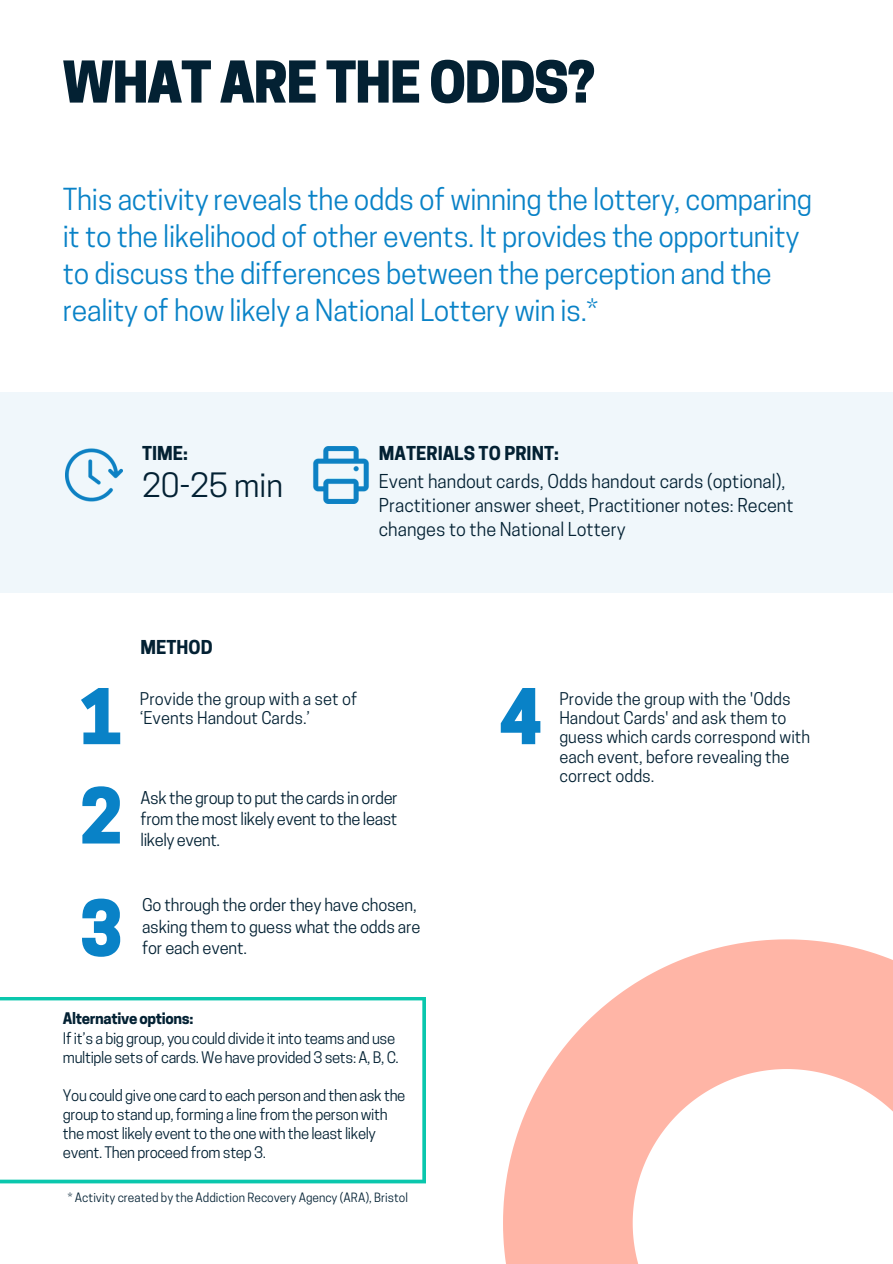
<style>
.page{position:relative;width:893px;height:1264px;background:#fff}
.page>*{position:absolute;margin:0;border:0;box-sizing:border-box;transform-origin:0 0}
.t1{font:800 72px "Cooper Hewitt";color:#0982c7}
.t2{font:800 54px "Cooper Hewitt";letter-spacing:-.025em;color:#032133}
.t3{font:31.5px "Cooper Hewitt";color:#032133}
.t4{font:28.5px/37.2px "Cooper Hewitt";letter-spacing:-.01em;color:#0982c7}
.t5{font:18px/23.7px "Cooper Hewitt";color:#032133}
.t6{font:700 18px "Cooper Hewitt";color:#032133}
.t7{font:16.5px/19.2px "Cooper Hewitt";color:#032133}
.t8{font:15px/19.2px "Cooper Hewitt";letter-spacing:-.025em;color:#032133}
.t9{font:12px "Cooper Hewitt";color:#032133}
.s1{font-weight:700}
</style>
<div class="page">
<div style="left:0;top:392px;width:892px;height:201px;background:#f0f7fb"></div>
<svg style="left:0;top:997px;width:426px;height:186px"></svg>
<img style="left:313px;top:446px;width:56px;height:57px">
<img style="left:65px;top:448px;width:58px;height:54px">
<svg style="left:503px;top:939px;width:389px;height:324px;fill:#ffb5a6"></svg>
<h5 class="t2" style="left:62px;top:62px;width:534px">WHAT ARE THE ODDS?</h5>
<p class="t4" style="left:63px;top:184px;width:751px">This activity reveals the odds of winning the lottery, comparing it to the likelihood of other events. It provides the opportunity to discuss the differences between the perception and the reality of how likely a National Lottery win is.*</p>
<h4 class="t6" style="left:142px;top:447px;width:47px">TIME:</h4>
<p class="t6" style="left:379px;top:447px;width:181px">MATERIALS TO PRINT:</p>
<h4 class="t3" style="left:142px;top:474px;width:142px">20-25 min</h4>
<p class="t5" style="left:379px;top:472px;width:416px">Event handout cards, Odds handout cards (optional),<br>Practitioner answer sheet, Practitioner notes: Recent changes to the National Lottery</p>
<p class="t6" style="left:141px;top:641px;width:73px">METHOD</p>
<h3 class="t1" style="left:79px;top:690px;width:45px">1</h3>
<p class="t1" style="left:499px;top:690px;width:45px">4</p>
<h4 class="t7" style="left:140px;top:691px;width:219px">Provide the group with a set of ‘Events Handout Cards.’</h4>
<h3 class="t7" style="left:559px;top:691px;width:252px">Provide the group with the 'Odds<br>Handout Cards' and ask them to guess which cards correspond with each event, before revealing the correct odds.</h3>
<p class="t7" style="left:141px;top:789px;width:258px;line-height:21.3px;text-align:justify">Ask the group to put the cards in order from the most likely event to the least likely event.</p>
<h3 class="t1" style="left:79px;top:789px;width:45px">2</h3>
<h2 class="t1" style="left:79px;top:901px;width:45px">3</h2>
<h4 class="t7" style="left:142px;top:896px;width:280px;line-height:21.3px">Go through the order they have chosen, asking them to guess what the odds are for each event.</h4>
<h4 class="t8" style="left:63px;top:1011px;width:337px"><span class="s1">Alternative options:<br></span>If it’s a big group, you could divide it into teams and use multiple sets of cards. We have provided 3 sets: A, B, C.</h4>
<p class="t8" style="left:63px;top:1087px;width:344px">You could give one card to each person and then ask the group to stand up, forming a line from the person with the most likely event to the one with the least likely event. Then proceed from step 3.</p>
<h5 class="t9" style="left:68px;top:1192px;width:341px">* Activity created by the Addiction Recovery Agency (ARA), Bristol</h5>
</div>
